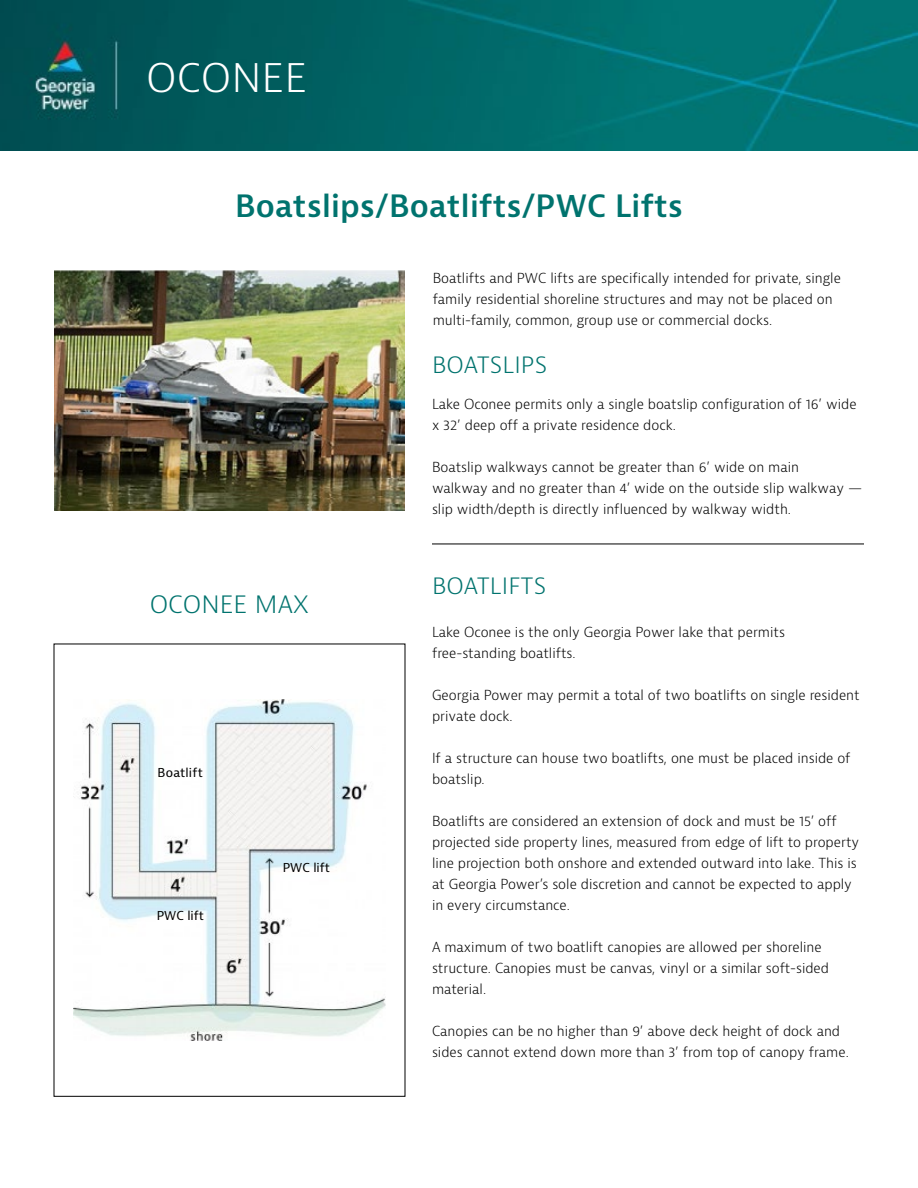
<style>
.page{position:relative;width:918px;height:1188px;background:#fff}
.page>*{position:absolute;margin:0;border:0;box-sizing:border-box;transform-origin:0 0}
.t1{font:300 42px "Bernina Sans";color:#fff}
.t2{font:600 30px "Bernina Sans";letter-spacing:.01em;color:#00736e}
.t3{font:300 25.5px "Bernina Sans";color:#00736e}
.t4{font:300 24px "Bernina Sans";letter-spacing:.005em;color:#00736e}
.t5{font:300 13.5px/21px "Bernina Sans";color:#000}
.t6{font:12px "Bernina Sans";color:#000}
</style>
<div class="page">
<img style="left:54px;top:270px;width:351px;height:240px">
<img style="left:73px;top:700px;width:313px;height:340px">
<img style="left:0;top:0;width:918px;height:150px">
<hr style="left:432px;top:544px;width:432px;height:1px;background:#000">
<h1 class="t1" style="left:146px;top:49px;width:163px">OCONEE</h1>
<h2 class="t2" style="left:235px;top:187px;width:449px">Boatslips/Boatlifts/PWC Lifts</h2>
<p class="t5" style="left:433px;top:268px;width:410px">Boatlifts and PWC lifts are specifically intended for private, single family residential shoreline structures and may not be placed on multi-family, common, group use or commercial docks.</p>
<h3 class="t4" style="left:432px;top:349px;width:117px">BOATSLIPS</h3>
<h3 class="t3" style="left:150px;top:587px;width:161px">OCONEE MAX</h3>
<p class="t6" style="left:158px;top:765px;width:47px">Boatlift</p>
<p class="t6" style="left:157px;top:908px;width:49px">PWC lift</p>
<p class="t6" style="left:283px;top:860px;width:49px">PWC lift</p>
<p class="t5" style="left:432px;top:394px;width:426px">Lake Oconee permits only a single boatslip configuration of 16’ wide x 32’ deep off a private residence dock.</p>
<p class="t5" style="left:432px;top:457px;width:432px">Boatslip walkways cannot be greater than 6’ wide on main<br>walkway and no greater than 4’ wide on the outside slip walkway — slip width/depth is directly influenced by walkway width.</p>
<h3 class="t4" style="left:432px;top:569px;width:116px">BOATLIFTS</h3>
<p class="t5" style="left:432px;top:622px;width:355px">Lake Oconee is the only Georgia Power lake that permits free-standing boatlifts.</p>
<p class="t5" style="left:432px;top:685px;width:429px">Georgia Power may permit a total of two boatlifts on single resident private dock.</p>
<p class="t5" style="left:432px;top:748px;width:420px">If a structure can house two boatlifts, one must be placed inside of boatslip.</p>
<p class="t5" style="left:432px;top:811px;width:429px">Boatlifts are considered an extension of dock and must be 15’ off projected side property lines, measured from edge of lift to property line projection both onshore and extended outward into lake. This is at Georgia Power’s sole discretion and cannot be expected to apply in every circumstance.</p>
<p class="t5" style="left:432px;top:937px;width:399px">A maximum of two boatlift canopies are allowed per shoreline structure. Canopies must be canvas, vinyl or a similar soft-sided material.</p>
<p class="t5" style="left:432px;top:1021px;width:418px">Canopies can be no higher than 9’ above deck height of dock and sides cannot extend down more than 3’ from top of canopy frame.</p>
</div>
